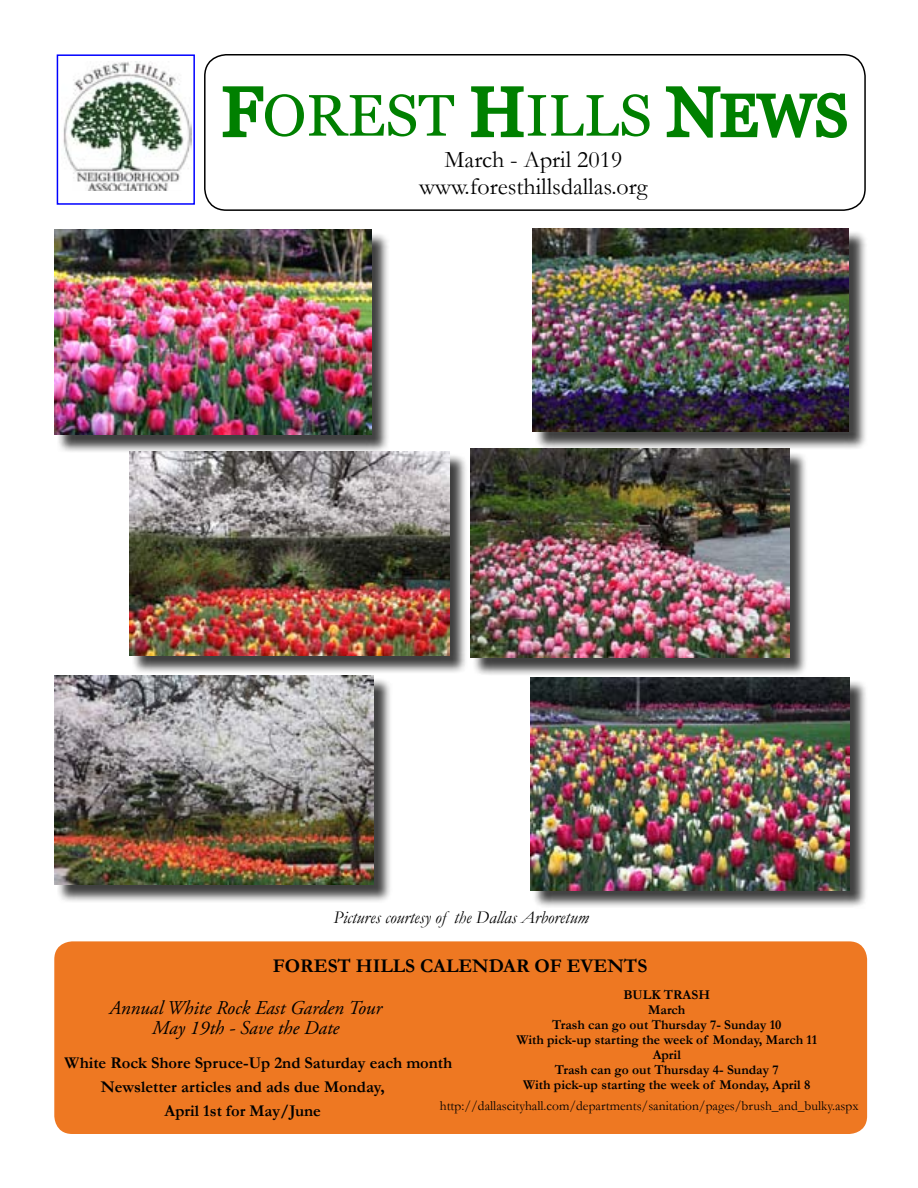
<style>
.page{position:relative;width:918px;height:1188px;background:#fff}
.page>*{position:absolute;margin:0;border:0;box-sizing:border-box;transform-origin:0 0}
.t1{font:58.5px "Vani";color:#008000}
.t2{font:24px/27px "Garamond";color:#000;text-align:center}
.t3{font:italic 19.5px/19.5px "Adobe Garamond Pro";color:#000;text-align:center}
.t4{font:700 19.5px "Garamond";color:#000}
.t5{font:italic 18px "Garamond";color:#000}
.t6{font:700 16.5px "Garamond";color:#000}
.t7{font:700 13.5px/15px "Garamond";color:#000;text-align:center}
.t8{font:13.5px "Garamond";color:#000}
.s1{font-size:69px}
</style>
<div class="page">
<div style="left:57px;top:54px;width:138px;height:151px;border:2px solid #00f"></div>
<div style="left:204px;top:54px;width:662px;height:157px;border:2px solid #000;border-radius:22px"></div>
<svg style="left:222px;top:86px;width:42px;height:52px"></svg>
<svg style="left:471px;top:86px;width:53px;height:52px"></svg>
<svg style="left:665px;top:86px;width:182px;height:52px"></svg>
<img style="left:63px;top:62px;width:128px;height:128px">
<div style="left:54px;top:941px;width:813px;height:193px;background:#ee7822;border-radius:18px"></div>
<div style="left:535px;top:231px;width:333px;height:219px;background:#000;opacity:.75"></div>
<img style="left:532px;top:228px;width:317px;height:204px">
<div style="left:533px;top:680px;width:336px;height:229px;background:#000;opacity:.75"></div>
<img style="left:530px;top:677px;width:319px;height:213px">
<div style="left:132px;top:454px;width:336px;height:220px;background:#000;opacity:.75"></div>
<img style="left:129px;top:451px;width:320px;height:205px">
<div style="left:57px;top:678px;width:336px;height:226px;background:#000;opacity:.75"></div>
<img style="left:54px;top:675px;width:320px;height:210px">
<div style="left:57px;top:232px;width:333px;height:221px;background:#000;opacity:.75"></div>
<img style="left:54px;top:230px;width:317px;height:205px">
<div style="left:473px;top:451px;width:336px;height:225px;background:#000;opacity:.75"></div>
<img style="left:470px;top:449px;width:319px;height:209px">
<h1 class="t1" style="left:221px;top:81px;width:628px"><span class="s1">F</span>OREST <span class="s1">H</span>ILLS <span class="s1">N</span>EWS</h1>
<h2 class="t2" style="left:419px;top:146px;width:230px">March - April 2019 www.foresthillsdallas.org</h2>
<h3 class="t5" style="left:334px;top:905px;width:257px">Pictures courtesy of the Dallas Arboretum</h3>
<h3 class="t4" style="left:273px;top:953px;width:376px">FOREST HILLS CALENDAR OF EVENTS</h3>
<p class="t7" style="left:516px;top:987px;width:302px">BULK TRASH<br>March<br>Trash can go out Thursday 7- Sunday 10<br>With pick-up starting the week of Monday, March 11<br>April<br>Trash can go out Thursday 4- Sunday 7<br>With pick-up starting the week of Monday, April 8</p>
<p class="t8" style="left:440px;top:1097px;width:420px">http://dallascityhall.com/departments/sanitation/pages/brush_and_bulky.aspx</p>
<h3 class="t3" style="left:109px;top:999px;width:274px">Annual White Rock East Garden Tour<br>May 19th - Save the Date</h3>
<p class="t6" style="left:65px;top:1052px;width:389px">White Rock Shore Spruce-Up 2nd Saturday each month</p>
<p class="t6" style="left:101px;top:1076px;width:285px">Newsletter articles and ads due Monday,</p>
<p class="t6" style="left:165px;top:1100px;width:158px">April 1st for May/June</p>
</div>
